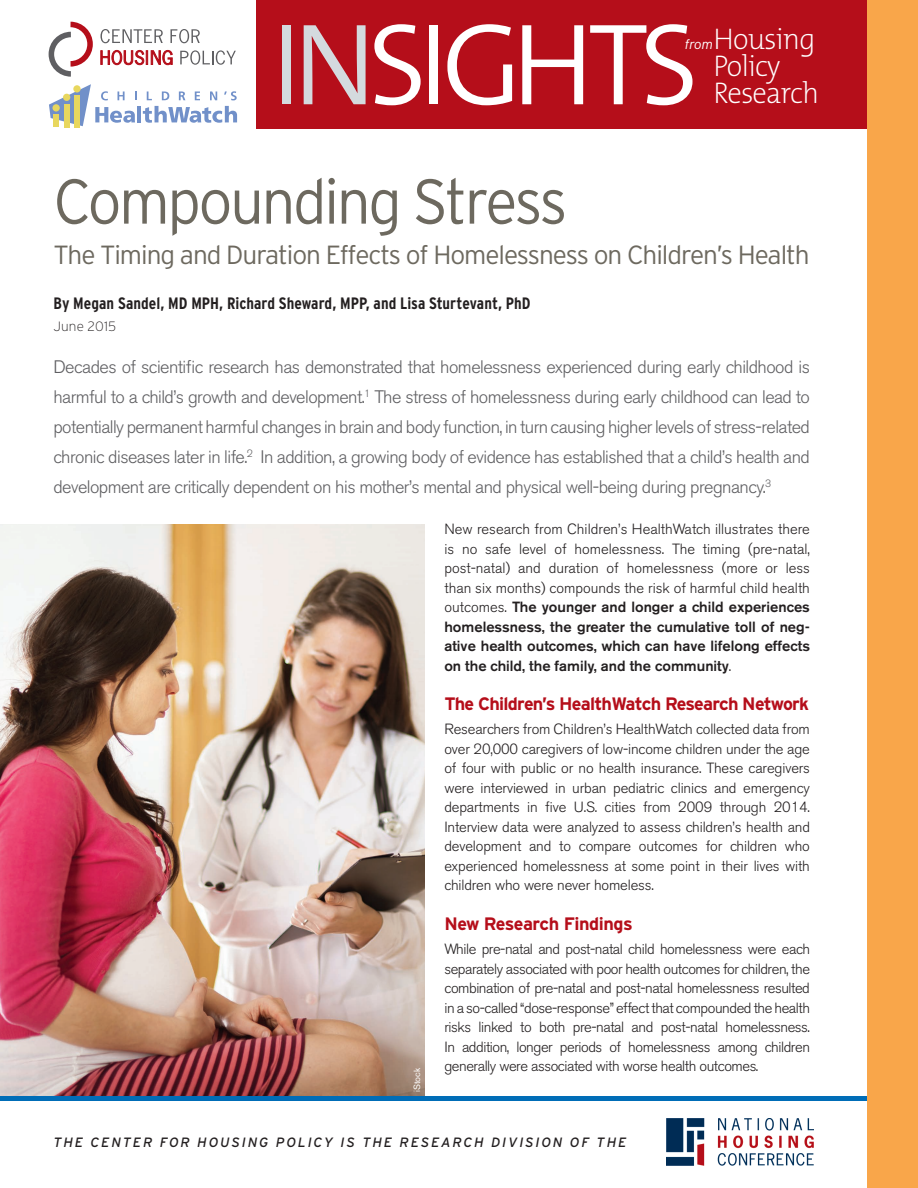
<style>
.page{position:relative;width:918px;height:1188px;background:#fff}
.page>*{position:absolute;margin:0;border:0;box-sizing:border-box;transform-origin:0 0}
.t1{font:300 117px "The Mix B4";letter-spacing:-.07em;color:#fff}
.Headline_A{font:300 63px "Interstate";letter-spacing:-.04em;color:#6d695f;scale:.95 1}
.t2{font:200 30px/27px "The Mix B2";letter-spacing:-.03em;color:#fff;scale:.96 1}
.Headline_A-2{font:300 26.25px "Interstate";letter-spacing:-.04em;color:#6d695f}
.text{font:300 18px/30px "Akzidenz Grotesk BE";letter-spacing:-.03em;color:#5f5f62;text-align:justify}
.Subhead_A{font:700 18px "Interstate";letter-spacing:-.04em;color:#b50e1a}
.Byline{font:700 condensed 16.5px "Interstate";letter-spacing:.005em;color:#231f20}
.text-2{font:300 14.7px/19.5px "Akzidenz Grotesk BE";letter-spacing:-.01em;color:#231f20;text-align:justify}
.t3{font:italic 13.5px "Interstate";letter-spacing:.14em;color:#231f20}
.byline_date{font:200 13.5px "Interstate";letter-spacing:.01em;color:#231f20}
.t4{font:italic 300 13.5px "Interstate";color:#fff}
.Credit{font:9px "Akzidenz Grotesk BE";color:#fff}
.s1{color:#d4dade}
.s2{font-weight:500}
</style>
<div class="page">
<svg style="left:147px;top:91px;width:5px;height:9px"></svg>
<svg style="left:162px;top:91px;width:7px;height:9px"></svg>
<svg style="left:179px;top:91px;width:6px;height:9px"></svg>
<svg style="left:195px;top:91px;width:5px;height:9px"></svg>
<svg style="left:210px;top:91px;width:7px;height:9px"></svg>
<svg style="left:224px;top:91px;width:13px;height:9px"></svg>
<svg style="left:49px;top:84px;width:88px;height:42px"></svg>
<hr style="left:137px;top:106px;width:4px;height:16px;background:#7190c9">
<svg style="left:143px;top:106px;width:94px;height:17px"></svg>
<div style="left:52px;top:104px;width:8px;height:8px;background:#e8d75e;border-radius:50%"></div>
<div style="left:63px;top:94px;width:7px;height:7px;background:#e8d75e;border-radius:50%"></div>
<div style="left:73px;top:85px;width:8px;height:8px;background:#e8d75e;border-radius:50%"></div>
<div style="left:53px;top:115px;width:6px;height:12px;background:#e8d75e"></div>
<div style="left:64px;top:104px;width:5px;height:23px;background:#e8d75e"></div>
<div style="left:75px;top:95px;width:5px;height:32px;background:#e8d75e"></div>
<div style="left:256px;top:0;width:612px;height:129px;background:#b50e1a"></div>
<svg style="left:49px;top:22px;width:44px;height:55px"></svg>
<svg style="left:100px;top:29px;width:63px;height:14px"></svg>
<svg style="left:170px;top:29px;width:30px;height:14px"></svg>
<svg style="left:100px;top:49px;width:73px;height:16px"></svg>
<svg style="left:180px;top:50px;width:56px;height:15px"></svg>
<img style="left:666px;top:1119px;width:148px;height:47px">
<img style="left:0;top:525px;width:424px;height:571px">
<div style="left:0;top:1096px;width:872px;height:5px;background:#006db7"></div>
<div style="left:867px;top:0;width:51px;height:1188px;background:#f9a64a"></div>
<p class="t1" style="left:271px;top:2px;width:429px"><span class="s1">IN</span>SIGHTS</p>
<p class="t2" style="left:714px;top:27px;width:108px">Housing<br>Policy</p>
<p class="t4" style="left:685px;top:37px;width:30px">from</p>
<p class="t2" style="left:714px;top:81px;width:112px">Research</p>
<p class="Headline_A" style="left:53px;top:166px;width:543px">Compounding Stress</p>
<p class="Headline_A-2" style="left:53px;top:240px;width:758px">The Timing and Duration Effects of Homelessness on Children’s Health</p>
<p class="Byline" style="left:53px;top:294px;width:479px">By Megan Sandel, MD MPH, Richard Sheward, MPP, and Lisa Sturtevant, PhD</p>
<p class="byline_date" style="left:53px;top:319px;width:64px">June 2015</p>
<p class="text" style="left:53px;top:352px;width:758px">Decades of scientific research has demonstrated that homelessness experienced during early childhood is harmful to a child’s growth and development.<sup>1</sup> The stress of homelessness during early childhood can lead to potentially permanent harmful changes in brain and body function, in turn causing higher levels of stress-related chronic diseases later in life.<sup>2</sup> In addition, a growing body of evidence has established that a child’s health and development are critically dependent on his mother’s mental and physical well-being during pregnancy.<sup>3</sup></p>
<p class="text-2" style="left:444px;top:520px;width:367px">New research from Children’s HealthWatch illustrates there is no safe level of homelessness. The timing (pre-natal, post-natal) and duration of homelessness (more or less than six months) compounds the risk of harmful child health outcomes. <span class="s2">The younger and longer a child experiences homelessness, the greater the cumulative toll of neg&shy;ative health outcomes, which can have lifelong effects on the child, the family, and the community</span>.</p>
<p class="Subhead_A" style="left:444px;top:694px;width:366px">The Children’s HealthWatch Research Network</p>
<p class="text-2" style="left:444px;top:720px;width:367px">Researchers from Children’s HealthWatch collected data from over 20,000 caregivers of low-income children under the age of four with public or no health insurance. These caregivers were interviewed in urban pediatric clinics and emergency departments in five U.S. cities from 2009 through 2014.<br>Interview data were analyzed to assess children’s health and development and to compare outcomes for children who experienced homelessness at some point in their lives with children who were never homeless.</p>
<p class="Subhead_A" style="left:444px;top:914px;width:190px">New Research Findings</p>
<p class="text-2" style="left:444px;top:940px;width:367px">While pre-natal and post-natal child homelessness were each separately associated with poor health outcomes for children, the combination of pre-natal and post-natal homelessness resulted in a so-called “dose-response” effect that compounded the health risks linked to both pre-natal and post-natal homelessness.<br>In addition, longer periods of homelessness among children generally were associated with worse health outcomes.</p>
<p class="Credit" style="left:412px;top:1092px;width:26px;rotate:-90deg">iStock</p>
<p class="t3" style="left:53px;top:1134px;width:574px">THE CENTER FOR HOUSING POLICY IS THE RESEARCH DIVISION OF THE</p>
</div>
